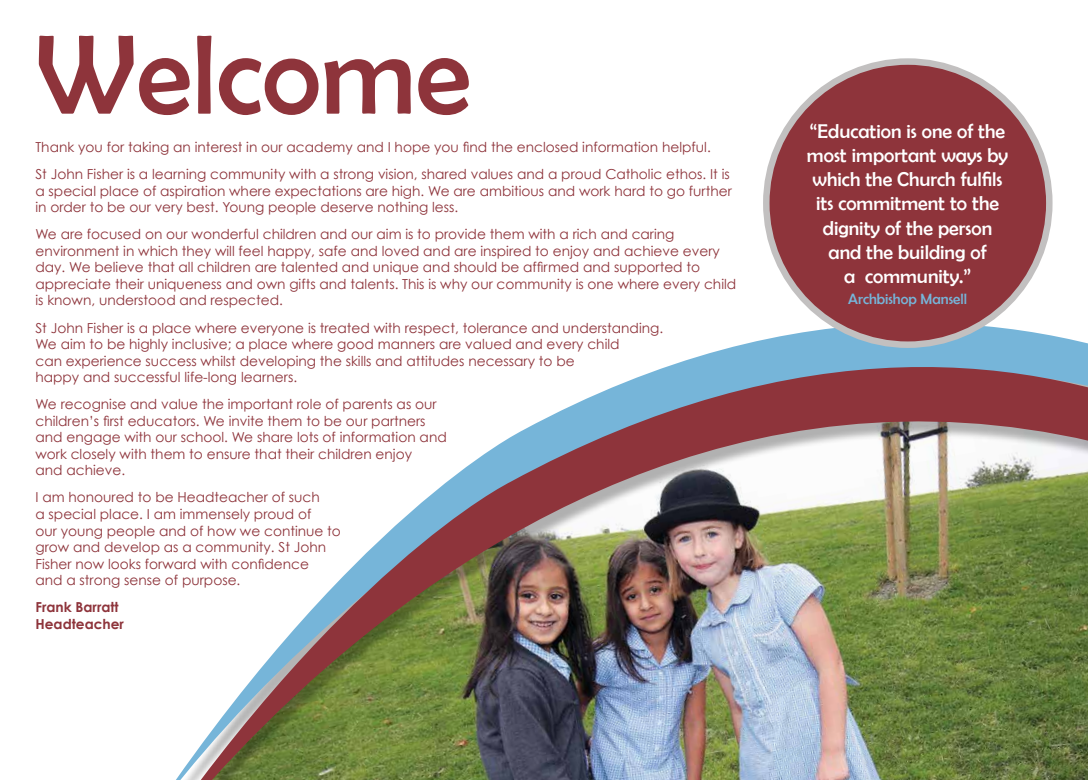
<style>
.page{position:relative;width:1088px;height:780px;background:#fff}
.page>*{position:absolute;margin:0;border:0;box-sizing:border-box;transform-origin:0 0}
.t1{font:113.75px "Berlin Sans FB";color:#8e343b}
.t2{font:20px/24px "Berlin Sans FB";color:#fff;text-align:center}
.t3{font:15px "Berlin Sans FB";color:#76b5d9}
.t4{font:13.75px/16.5px "Century Gothic";color:#8e343b}
.t5{font:700 13.75px/16.5px "Century Gothic";color:#8e343b}
</style>
<div class="page">
<img style="left:176px;top:62px;width:912px;height:718px">
<div style="left:766px;top:62px;width:283px;height:282px;background:#8e343b;border-radius:50%"></div>
<h1 class="t1" style="left:35px;top:12px;width:437px">Welcome</h1>
<p class="t4" style="left:35px;top:133px;width:696px;line-height:27.1px">Thank you for taking an interest in our academy and I hope you find the enclosed information helpful.<br>St John Fisher is a learning community with a strong vision, shared values and a proud Catholic ethos. It is</p>
<p class="t4" style="left:35px;top:182px;width:698px">a special place of aspiration where expectations are high. We are ambitious and work hard to go further in order to be our very best. Young people deserve nothing less.</p>
<p class="t4" style="left:35px;top:226px;width:702px">We are focused on our wonderful children and our aim is to provide them with a rich and caring environment in which they will feel happy, safe and loved and are inspired to enjoy and achieve every day. We believe that all children are talented and unique and should be affirmed and supported to appreciate their uniqueness and own gifts and talents. This is why our community is one where every child is known, understood and respected.</p>
<p class="t4" style="left:35px;top:319px;width:629px">St John Fisher is a place where everyone is treated with respect, tolerance and understanding.<br>We aim to be highly inclusive; a place where good manners are valued and every child<br>can experience success whilst developing the skills and attitudes necessary to be<br>happy and successful life-long learners.</p>
<p class="t4" style="left:35px;top:396px;width:413px">We recognise and value the important role of parents as our children’s first educators. We invite them to be our partners and engage with our school. We share lots of information and work closely with them to ensure that their children enjoy<br>and achieve.</p>
<p class="t4" style="left:35px;top:489px;width:307px">I am honoured to be Headteacher of such<br>a special place. I am immensely proud of<br>our young people and of how we continue to grow and develop as a community. St John Fisher now looks forward with confidence<br>and a strong sense of purpose.</p>
<p class="t5" style="left:35px;top:598px;width:90px">Frank Barratt<br>Headteacher</p>
<h2 class="t2" style="left:807px;top:119px;width:203px">“Education is one of the most important ways by which the Church fulfils its commitment to the dignity of the person and the building of<br>a community.”</h2>
<p class="t3" style="left:848px;top:290px;width:120px">Archbishop Mansell</p>
</div>
